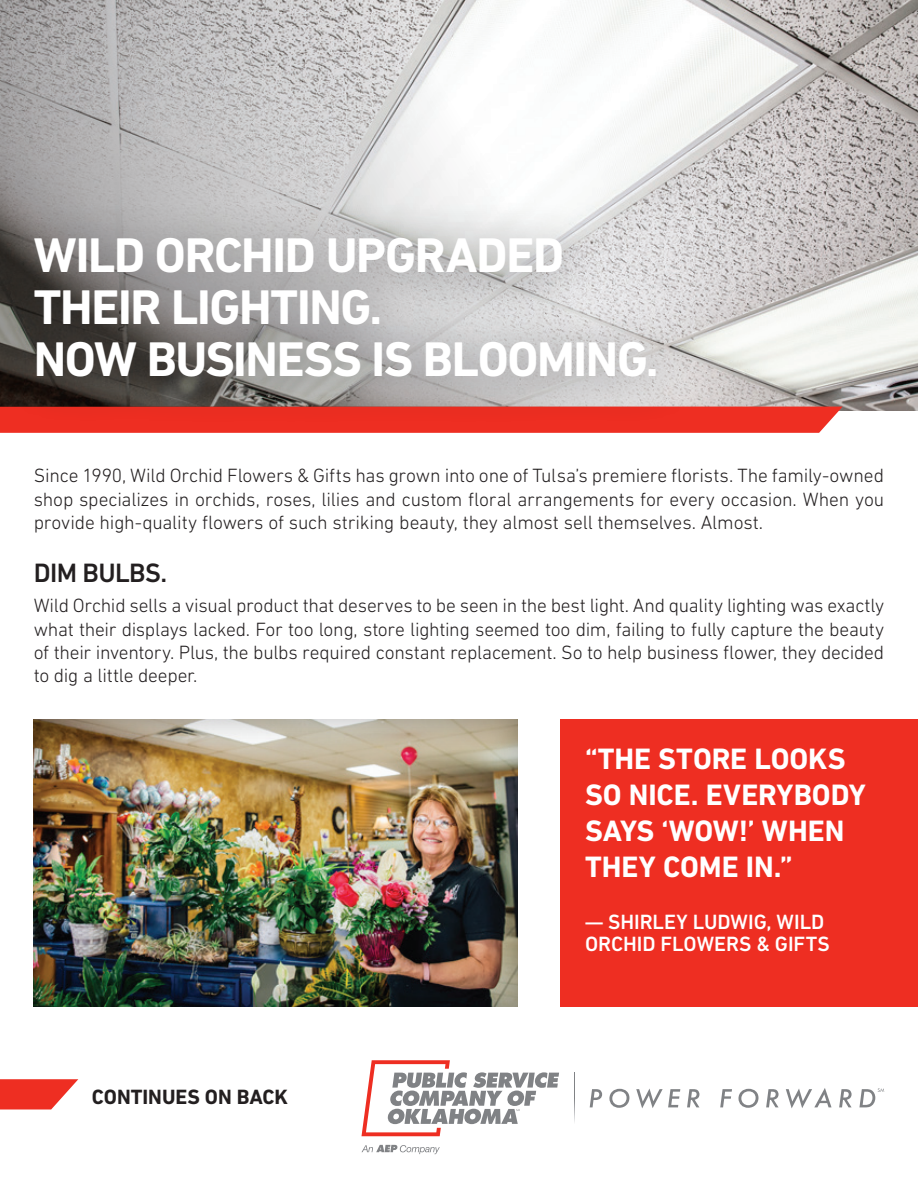
<style>
.page{position:relative;width:918px;height:1188px;background:#fff}
.page>*{position:absolute;margin:0;border:0;box-sizing:border-box;transform-origin:0 0}
.t1{font:700 49.5px/52.2px "DIN Next LT Pro";letter-spacing:-.025em;color:#fff}
.t2{font:700 30px/36px "DIN Next LT Pro";letter-spacing:-.005em;color:#fff}
.t3{font:500 27px "DIN Next LT Pro";letter-spacing:-.02em;color:#231f20}
.t4{font:500 21px/22.5px "DIN Next LT Pro";letter-spacing:-.005em;color:#fff}
.t5{font:700 21px "DIN Next LT Pro";color:#231f20}
.t6{font:300 19.5px/23.4px "DIN Next LT Pro";letter-spacing:-.01em;color:#231f20;text-align:justify}
</style>
<div class="page">
<img style="left:843px;top:0;width:75px;height:410px">
<div style="left:561px;top:719px;width:357px;height:287px;background:#ee2e22"></div>
<svg style="left:0;top:1079px;width:78px;height:31px"></svg>
<div style="left:32px;top:719px;width:486px;height:290px;background:#231f20;opacity:.3"></div>
<svg style="left:362px;top:1145px;width:78px;height:9px"></svg>
<svg style="left:362px;top:1060px;width:197px;height:76px"></svg>
<img style="left:574px;top:1072px;width:1px;height:50px">
<svg style="left:590px;top:1089px;width:12px;height:18px"></svg>
<svg style="left:609px;top:1089px;width:20px;height:19px"></svg>
<svg style="left:636px;top:1089px;width:44px;height:19px"></svg>
<svg style="left:687px;top:1089px;width:12px;height:18px"></svg>
<svg style="left:720px;top:1089px;width:12px;height:18px"></svg>
<svg style="left:739px;top:1089px;width:19px;height:19px"></svg>
<svg style="left:766px;top:1089px;width:13px;height:18px"></svg>
<svg style="left:786px;top:1088px;width:46px;height:20px"></svg>
<svg style="left:839px;top:1089px;width:13px;height:18px"></svg>
<svg style="left:859px;top:1088px;width:25px;height:19px"></svg>
<svg style="left:0;top:407px;width:843px;height:26px"></svg>
<svg style="left:0;top:0;width:897px;height:407px"></svg>
<div style="left:0;top:199px;width:701px;height:228px;background:#231f20;opacity:.46"></div>
<h1 class="t1" style="left:34px;top:229px;width:626px">WILD ORCHID UPGRADED<br>THEIR LIGHTING.<br>NOW BUSINESS IS BLOOMING.</h1>
<p class="t6" style="left:34px;top:464px;width:852px">Since 1990, Wild Orchid Flowers &amp; Gifts has grown into one of Tulsa’s premiere florists. The family-owned shop specializes in orchids, roses, lilies and custom floral arrangements for every occasion. When you provide high-quality flowers of such striking beauty, they almost sell themselves. Almost.</p>
<h3 class="t3" style="left:34px;top:557px;width:135px">DIM BULBS.</h3>
<p class="t6" style="left:34px;top:594px;width:852px">Wild Orchid sells a visual product that deserves to be seen in the best light. And quality lighting was exactly what their displays lacked. For too long, store lighting seemed too dim, failing to fully capture the beauty of their inventory. Plus, the bulbs required constant replacement. So to help business flower, they decided to dig a little deeper.</p>
<p class="t5" style="left:92px;top:1084px;width:198px">CONTINUES ON BACK</p>
<h2 class="t2" style="left:585px;top:741px;width:282px">“THE STORE LOOKS<br>SO NICE. EVERYBODY<br>SAYS ‘WOW!’ WHEN<br>THEY COME IN.”</h2>
<p class="t4" style="left:585px;top:910px;width:246px">— SHIRLEY LUDWIG, WILD<br>ORCHID FLOWERS &amp; GIFTS</p>
</div>
